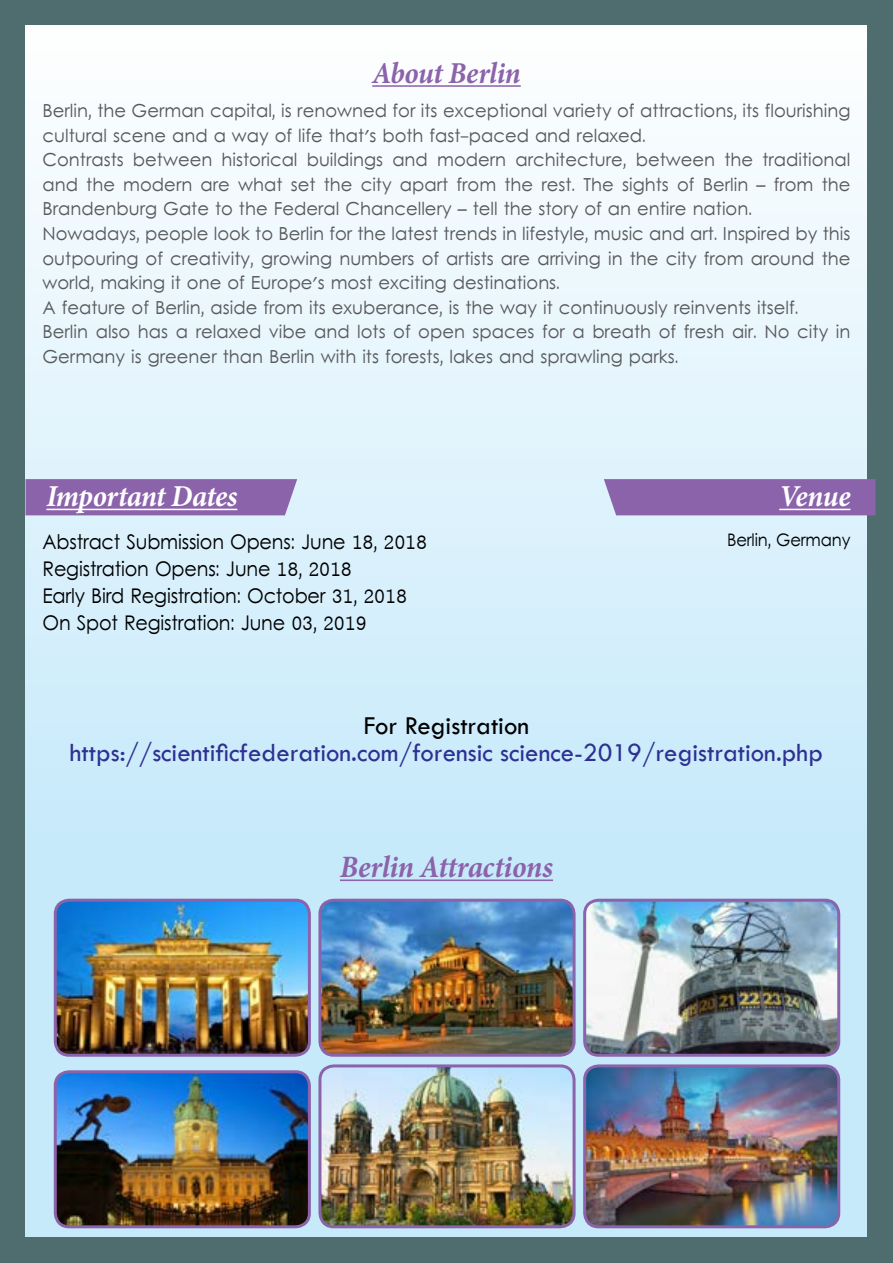
<style>
.page{position:relative;width:893px;height:1263px;background:#4f6d6e}
.page>*{position:absolute;margin:0;border:0;box-sizing:border-box;transform-origin:0 0}
.t1{font:italic 700 31.05px "Minion Pro";letter-spacing:-.01em;color:#8b63aa;scale:.95 1}
.t2{font:italic 700 30.45px "Minion Pro";letter-spacing:-.015em;color:#fff;scale:.95 1}
.t3{font:italic 700 30.45px "Minion Pro";letter-spacing:-.015em;color:#8b63aa;scale:.95 1}
.t4{font:26.7px "Tw Cen";color:#2e3092}
.t5{font:26.7px "Tw Cen";color:#000}
.t6{font:20.25px/27px "Levenim";letter-spacing:-.01em;color:#000;scale:.95 1}
.t7{font:18px/24.6px "Levenim";color:#58595b}
.t8{font:17.25px "Levenim";letter-spacing:-.01em;color:#000;scale:.95 1}
</style>
<div class="page">
<div style="left:26px;top:26px;width:841px;height:1211px;background:linear-gradient(to bottom,#f8fcfe,#bae4f9)"></div>
<svg style="left:26px;top:479px;width:271px;height:36px;background:#8e68ac"></svg>
<div style="left:604px;top:479px;width:271px;height:36px;background:#8b63aa"></div>
<hr style="left:372px;top:85px;width:149px;height:2px;background:#8b63aa">
<hr style="left:46px;top:509px;width:191px;height:1px;background:#fff">
<hr style="left:779px;top:509px;width:71px;height:1px;background:#fff">
<hr style="left:340px;top:879px;width:213px;height:2px;background:#8b63aa">
<img style="left:55px;top:900px;width:254px;height:155px">
<div style="left:54px;top:899px;width:257px;height:158px;border:3px solid #8b63aa;border-radius:14px"></div>
<img style="left:55px;top:1072px;width:254px;height:155px">
<div style="left:54px;top:1070px;width:257px;height:158px;border:3px solid #8b63aa;border-radius:14px"></div>
<img style="left:320px;top:900px;width:254px;height:155px">
<div style="left:318px;top:899px;width:258px;height:158px;border:3px solid #8b63aa;border-radius:14px"></div>
<img style="left:320px;top:1066px;width:254px;height:161px">
<div style="left:318px;top:1064px;width:258px;height:164px;border:3px solid #8b63aa;border-radius:14px"></div>
<img style="left:585px;top:900px;width:254px;height:155px">
<div style="left:583px;top:899px;width:257px;height:158px;border:3px solid #8b63aa;border-radius:14px"></div>
<img style="left:585px;top:1066px;width:254px;height:161px">
<div style="left:583px;top:1064px;width:257px;height:164px;border:3px solid #8b63aa;border-radius:14px"></div>
<h2 class="t3" style="left:372px;top:52px;width:158px">About Berlin</h2>
<p class="t7" style="left:43px;top:99px;width:809px">Berlin, the German capital is, renowned for its exceptional variety of attractions, its flourishing</p>
<p class="t7" style="left:43px;top:124px;width:605px">cultural scene and a way of life that s' both fast-paced and relaxed.</p>
<p class="t7" style="left:762px;top:149px;width:90px">traditional</p>
<p class="t7" style="left:222px;top:149px;width:78px">historical</p>
<p class="t7" style="left:307px;top:149px;width:78px">buildings</p>
<p class="t7" style="left:515px;top:149px;width:113px">architecture,</p>
<p class="t7" style="left:43px;top:149px;width:83px">Contrasts</p>
<p class="t7" style="left:133px;top:149px;width:81px">between</p>
<p class="t7" style="left:392px;top:149px;width:37px">and</p>
<p class="t7" style="left:437px;top:149px;width:71px">modern</p>
<p class="t7" style="left:636px;top:149px;width:81px">between</p>
<p class="t7" style="left:724px;top:149px;width:30px">the</p>
<p class="t7" style="left:361px;top:173px;width:32px">city</p>
<p class="t7" style="left:456px;top:173px;width:41px">from</p>
<p class="t7" style="left:622px;top:173px;width:48px">sights</p>
<p class="t7" style="left:677px;top:173px;width:19px">of</p>
<p class="t7" style="left:703px;top:173px;width:47px">Berlin</p>
<p class="t7" style="left:774px;top:173px;width:41px">from</p>
<p class="t7" style="left:43px;top:173px;width:809px">and<br>Brandenburg Gate to the Federal Chancellery – tell the story of an entire nation.<br>Nowadays, people look to Berlin for the latest trends in lifestyle, music and art. Inspired by this outpouring of creativity, growing numbers of artists are arriving in the city from around the world, making it one of Europe s' most exciting destinations.<br>A feature of Berlin, aside from its exuberance is, the way it continuously reinvents itself.<br>Berlin also has a relaxed vibe and lots of open spaces for a breath of fresh air. No city in Germany is greener than Berlin with its forests, lakes and sprawling parks.</p>
<p class="t7" style="left:86px;top:173px;width:30px">the</p>
<p class="t7" style="left:123px;top:173px;width:71px">modern</p>
<p class="t7" style="left:238px;top:173px;width:46px">what</p>
<p class="t7" style="left:324px;top:173px;width:30px">the</p>
<p class="t7" style="left:504px;top:173px;width:30px">the</p>
<p class="t7" style="left:584px;top:173px;width:32px">The</p>
<p class="t7" style="left:822px;top:173px;width:30px">the</p>
<p class="t7" style="left:291px;top:173px;width:26px">set</p>
<p class="t7" style="left:400px;top:173px;width:50px">apart</p>
<p class="t7" style="left:541px;top:173px;width:35px">rest.</p>
<p class="t7" style="left:201px;top:173px;width:31px">are</p>
<p class="t7" style="left:756px;top:173px;width:10px">–</p>
<h2 class="t2" style="left:46px;top:475px;width:203px">Important Dates</h2>
<h2 class="t2" style="left:779px;top:475px;width:77px">Venue</h2>
<p class="t6" style="left:43px;top:529px;width:406px">Abstract Submission Opens: June 18, 2018<br>Registration Opens: June 18, 2018<br>Early Bird Registration: October 31, 2018<br>On Spot Registration: June 03, 2019</p>
<p class="t8" style="left:727px;top:529px;width:131px">Berlin, Germany</p>
<h3 class="t5" style="left:364px;top:710px;width:167px">For Registration</h3>
<h3 class="t4" style="left:70px;top:737px;width:755px">https://scientificfederation.com/forensic science-2019/registration.php</h3>
<h1 class="t1" style="left:340px;top:845px;width:226px">Berlin Attractions</h1>
</div>
